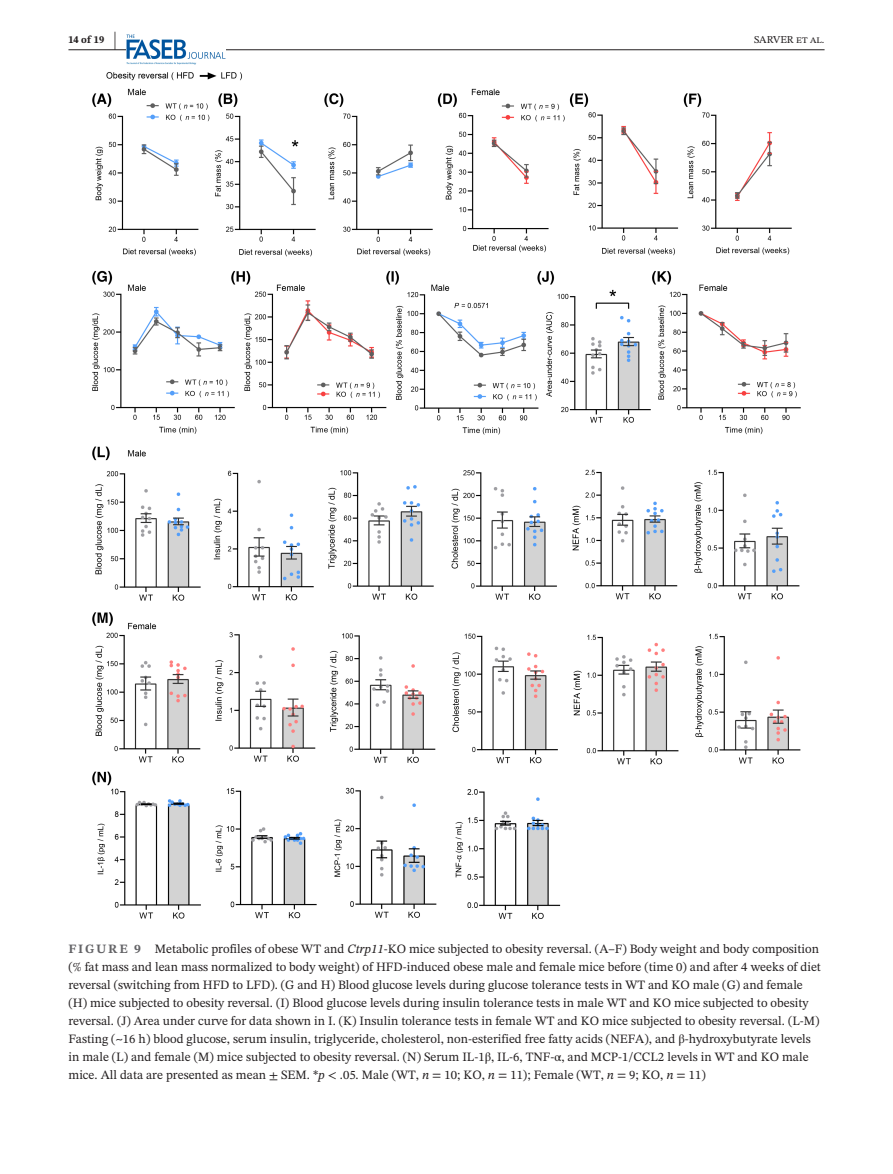
<style>
.page{position:relative;width:893px;height:1174px;background:#fff}
.page>*{position:absolute;margin:0;border:0;box-sizing:border-box;transform-origin:0 0}
.t1{font:12.75px/18px "STIX Two Text";color:#231f20}
.t2{font:10.5px "STIX Two Text";color:#231f20}
.t3{font:700 10.5px "STIX Two Text";color:#231f20}
.s1{font-size:21px}
.s2{font-weight:700;color:#636366}
.s3{font-style:italic}
.s4{font-family:"STIX"}
</style>
<div class="page">
<hr style="left:68px;top:49px;width:756px;height:1px;background:#231f20">
<img style="left:126px;top:35px;width:99px;height:30px">
<img style="left:92px;top:72px;width:709px;height:847px">
<p class="t3" style="left:68px;top:32px;width:50px">14 of 19 <span class="s1">|</span></p>
<p class="t2" style="left:754px;top:32px;width:72px">SARVER et al.</p>
<p class="t1" style="left:68px;top:939px;width:754px"><span class="s2">FIGURE 9</span> Metabolic profiles of obese WT and <span class="s3">Ctrp11</span>-KO mice subjected to obesity reversal. (A–F) Body weight and body composition (% fat mass and lean mass normalized to body weight) of HFD-induced obese male and female mice before (time 0) and after 4 weeks of diet reversal (switching from HFD to LFD). (G and H) Blood glucose levels during glucose tolerance tests in WT and KO male (G) and female (H) mice subjected to obesity reversal. (I) Blood glucose levels during insulin tolerance tests in male WT and KO mice subjected to obesity reversal. (J) Area under curve for data shown in I. (K) Insulin tolerance tests in female WT and KO mice subjected to obesity reversal. (L-M)<br>Fasting (~16 h) blood glucose, serum insulin, triglyceride, cholesterol, non-esterified free fatty acids (NEFA), and <span class="s4">β</span>-hydroxybutyrate levels in male (L) and female (M) mice subjected to obesity reversal. (N) Serum IL-1<span class="s4">β</span>, IL-6, TNF-<span class="s4">α</span>, and MCP-1/CCL2 levels in WT and KO male mice. All data are presented as mean ± SEM. *<span class="s3">p</span> &lt; .05. Male (WT, <span class="s3">n</span> = 10; KO, <span class="s3">n</span> = 11); Female (WT, <span class="s3">n</span> = 9; KO, <span class="s3">n</span> = 11)</p>
</div>
